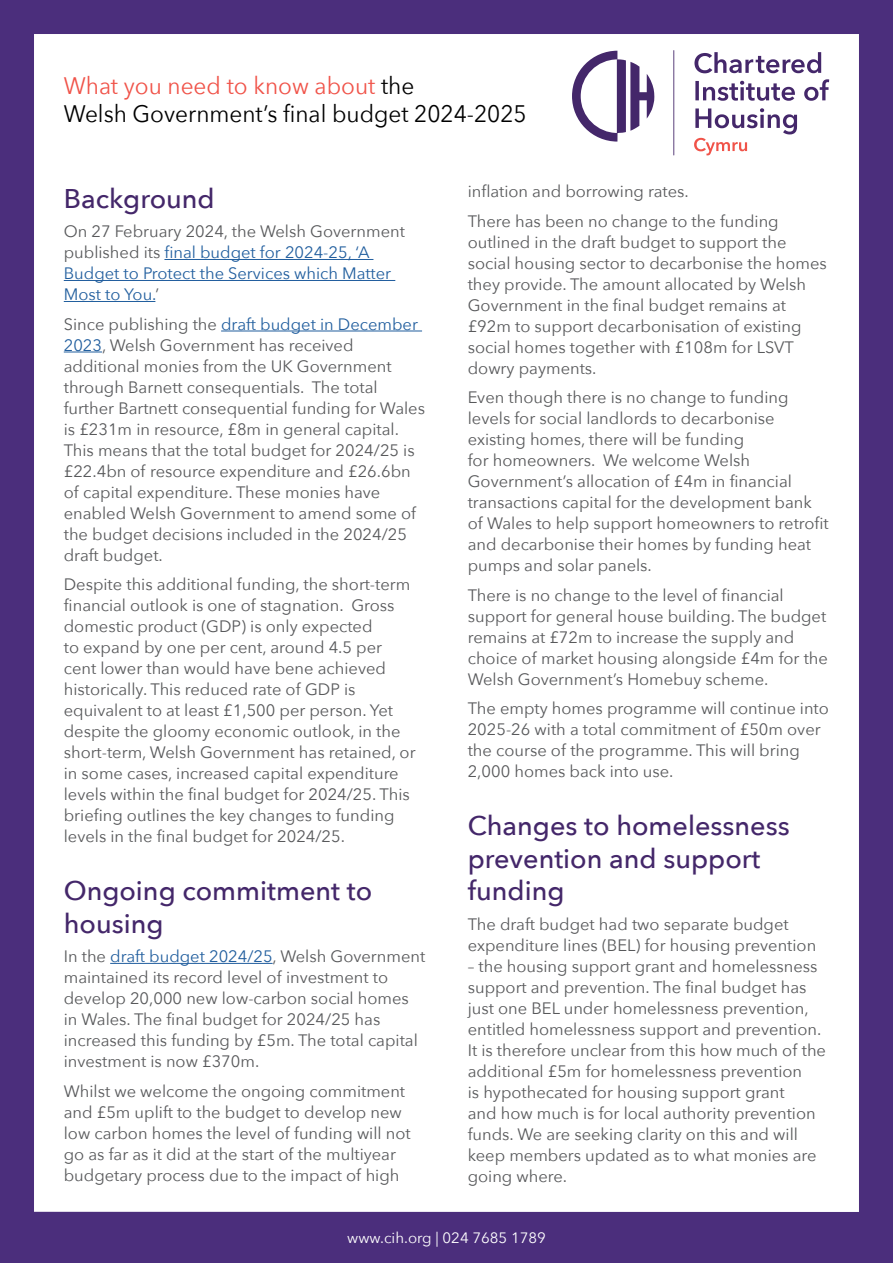
<style>
.page{position:relative;width:893px;height:1263px;background:#4b2e7c}
.page>*{position:absolute;margin:0;border:0;box-sizing:border-box;transform-origin:0 0}
.t1{font:500 27px/32.4px "Avenir Next";color:#44276a}
.t2{font:23.85px/28.7px "Avenir Next";color:#000;scale:.95 1}
.t3{font:16.5px/21px "Avenir Next";color:#58595b}
.t4{font:16.5px/21px "Avenir Next";color:#215e9e}
.t5{font:15px "Avenir Next";color:#fff}
.s1{color:#f05349}
.s2{color:#58595b}
.s3{color:#215e9e}
</style>
<div class="page">
<div style="left:34px;top:34px;width:825px;height:1178px;background:#fff"></div>
<hr style="left:164px;top:259px;width:209px;height:1px;background:#215e9e">
<hr style="left:64px;top:280px;width:331px;height:1px;background:#215e9e">
<hr style="left:64px;top:301px;width:91px;height:1px;background:#215e9e">
<hr style="left:221px;top:331px;width:201px;height:1px;background:#215e9e">
<hr style="left:64px;top:352px;width:38px;height:1px;background:#215e9e">
<hr style="left:110px;top:963px;width:163px;height:1px;background:#215e9e">
<svg style="left:695px;top:79px;width:134px;height:22px;background:#c3bacf"></svg>
<svg style="left:694px;top:52px;width:127px;height:21px;background:#bfb5cc"></svg>
<svg style="left:572px;top:51px;width:82px;height:91px;background:#bcb2c9"></svg>
<svg style="left:694px;top:108px;width:103px;height:47px;background:#e0d3de"></svg>
<hr style="left:673px;top:50px;width:1px;height:105px;background:#44276a">
<h2 class="t2" style="left:64px;top:70px;width:489px"><span class="s1">What you need to know about</span> the<br>Welsh Government’s final budget 2024-2025</h2>
<h1 class="t1" style="left:64px;top:181px;width:152px">Background</h1>
<p class="t4" style="left:64px;top:220px;width:343px"><span class="s2">On 27 February 2024, the Welsh Government published its</span> final budget for 2024-25, ‘A Budget to Protect the Services which Matter Most to You.<span class="s2">’</span></p>
<p class="t3" style="left:64px;top:313px;width:363px">Since publishing the <span class="s3">draft budget in December 2023</span>, Welsh Government has received additional monies from the UK Government through Barnett consequentials. The total further Bartnett consequential funding for Wales is £231m in resource, £8m in general capital.<br>This means that the total budget for 2024/25 is £22.4bn of resource expenditure and £26.6bn of capital expenditure. These monies have enabled Welsh Government to amend some of the budget decisions included in the 2024/25 draft budget.</p>
<p class="t3" style="left:64px;top:573px;width:353px">Despite this additional funding, the short-term financial outlook is one of stagnation. Gross domestic product (GDP) is only expected<br>to expand by one per cent, around 4.5 per cent lower than would have bene achieved historically. This reduced rate of GDP is equivalent to at least £1,500 per person. Yet despite the gloomy economic outlook, in the short-term, Welsh Government has retained, or in some cases, increased capital expenditure levels within the final budget for 2024/25. This briefing outlines the key changes to funding levels in the final budget for 2024/25.</p>
<h1 class="t1" style="left:64px;top:874px;width:310px">Ongoing commitment to housing</h1>
<p class="t3" style="left:64px;top:945px;width:363px">In the <span class="s3">draft budget 2024/25</span>, Welsh Government maintained its record level of investment to develop 20,000 new low-carbon social homes in Wales. The final budget for 2024/25 has increased this funding by £5m. The total capital investment is now £370m.</p>
<p class="t3" style="left:64px;top:1080px;width:348px">Whilst we welcome the ongoing commitment and £5m uplift to the budget to develop new low carbon homes the level of funding will not go as far as it did at the start of the multiyear budgetary process due to the impact of high</p>
<p class="t3" style="left:468px;top:176px;width:312px;line-height:29.5px">inflation and borrowing rates.<br>There has been no change to the funding</p>
<p class="t3" style="left:468px;top:231px;width:361px">outlined in the draft budget to support the social housing sector to decarbonise the homes they provide. The amount allocated by Welsh Government in the final budget remains at £92m to support decarbonisation of existing social homes together with £108m for LSVT dowry payments.</p>
<p class="t3" style="left:468px;top:386px;width:363px">Even though there is no change to funding levels for social landlords to decarbonise existing homes, there will be funding<br>for homeowners. We welcome Welsh Government’s allocation of £4m in financial transactions capital for the development bank of Wales to help support homeowners to retrofit and decarbonise their homes by funding heat pumps and solar panels.</p>
<p class="t3" style="left:468px;top:584px;width:362px">There is no change to the level of financial support for general house building. The budget remains at £72m to increase the supply and choice of market housing alongside £4m for the Welsh Government’s Homebuy scheme.</p>
<p class="t3" style="left:468px;top:697px;width:363px">The empty homes programme will continue into 2025-26 with a total commitment of £50m over the course of the programme. This will bring 2,000 homes back into use.</p>
<h1 class="t1" style="left:468px;top:809px;width:323px">Changes to homelessness prevention and support funding</h1>
<p class="t3" style="left:468px;top:912px;width:350px">The draft budget had two separate budget expenditure lines (BEL) for housing prevention</p>
<p class="t3" style="left:468px;top:955px;width:360px">– the housing support grant and homelessness support and prevention. The final budget has just one BEL under homelessness prevention, entitled homelessness support and prevention.<br>It is therefore unclear from this how much of the additional £5m for homelessness prevention<br>is hypothecated for housing support grant<br>and how much is for local authority prevention funds. We are seeking clarity on this and will keep members updated as to what monies are going where.</p>
<p class="t5" style="left:347px;top:1225px;width:200px">www.cih.org | 024 7685 1789</p>
</div>
